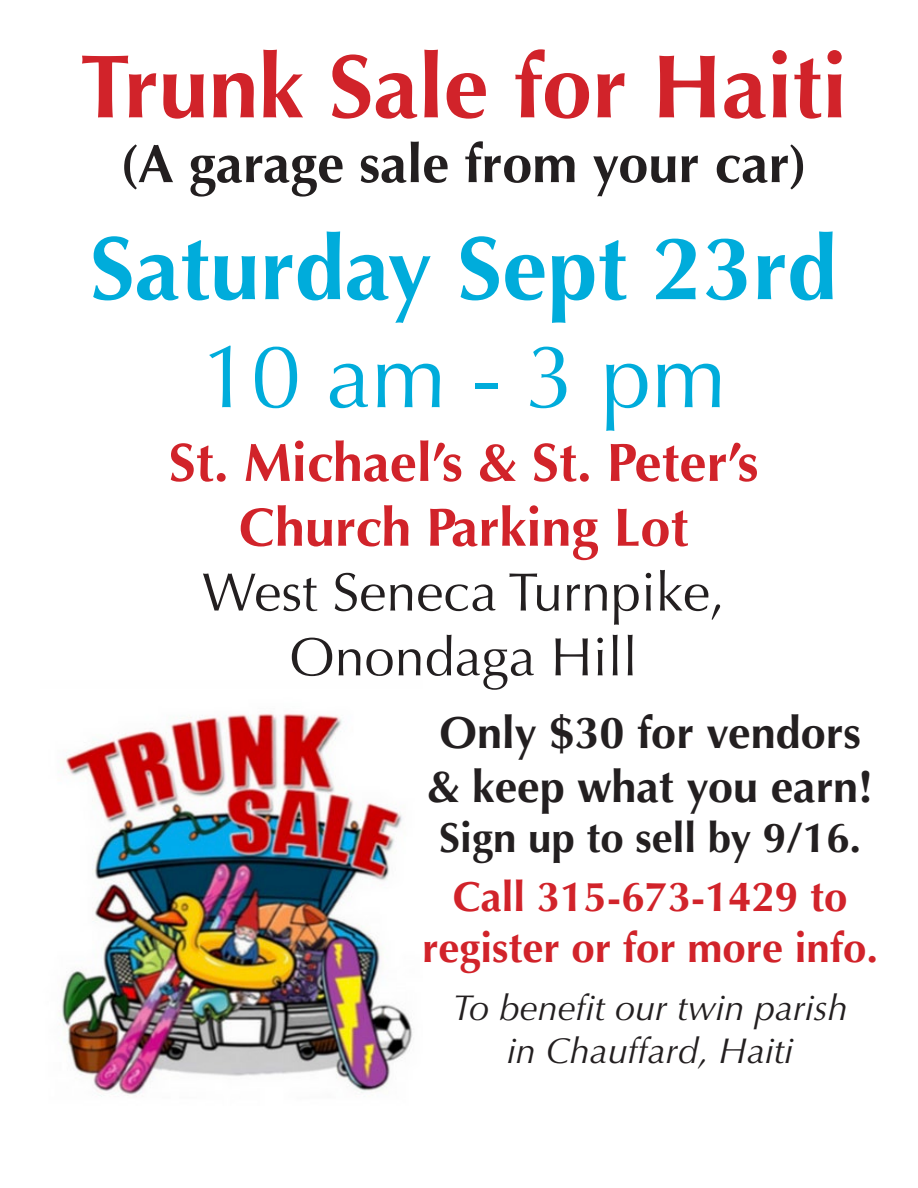
<style>
.page{position:relative;width:918px;height:1188px;background:#fff}
.page>*{position:absolute;margin:0;border:0;box-sizing:border-box;transform-origin:0 0}
.t1{font:700 90px/108px "Optima";color:#00acdb;text-align:center}
.t2{font:700 90px "Optima";color:#d1232a}
.t3{font:700 54px/64.8px "Optima";color:#d1232a;text-align:center}
.t4{font:700 54px "Optima";color:#231f20}
.t5{font:700 45px/54px "Optima";color:#231f20}
.t6{font:700 42px/59.4px "Optima";color:#231f20;text-align:center}
.t7{font:700 42px "Optima";color:#d1232a}
.t8{font:italic 36px/43.2px "Optima";color:#231f20;text-align:center}
.s1{font-weight:400}
.s2{font-weight:400;color:#231f20}
.s3{color:#d1232a}
</style>
<div class="page">
<img style="left:62px;top:713px;width:351px;height:384px">
<p class="t2" style="left:80px;top:34px;width:768px">Trunk Sale for Haiti</p>
<p class="t4" style="left:120px;top:132px;width:689px">(A garage sale from your car)</p>
<p class="t1" style="left:90px;top:216px;width:749px">Saturday Sept 23rd<br><span class="s1">10 am - 3 pm</span></p>
<p class="t3" style="left:169px;top:431px;width:591px">St. Michael’s &amp; St. Peter’s<br>Church Parking Lot<br><span class="s2">West Seneca Turnpike,<br>Onondaga Hill</span></p>
<p class="t5" style="left:427px;top:706px;width:447px">Only $30 for vendors &amp; keep what you earn!</p>
<p class="t6" style="left:439px;top:809px;width:423px">Sign up to sell by 9/16.<br><span class="s3">Call 315-673-1429 to</span></p>
<p class="t7" style="left:422px;top:923px;width:457px">register or for more info.</p>
<p class="t8" style="left:453px;top:987px;width:397px">To benefit our twin parish in Chauffard, Haiti</p>
</div>
